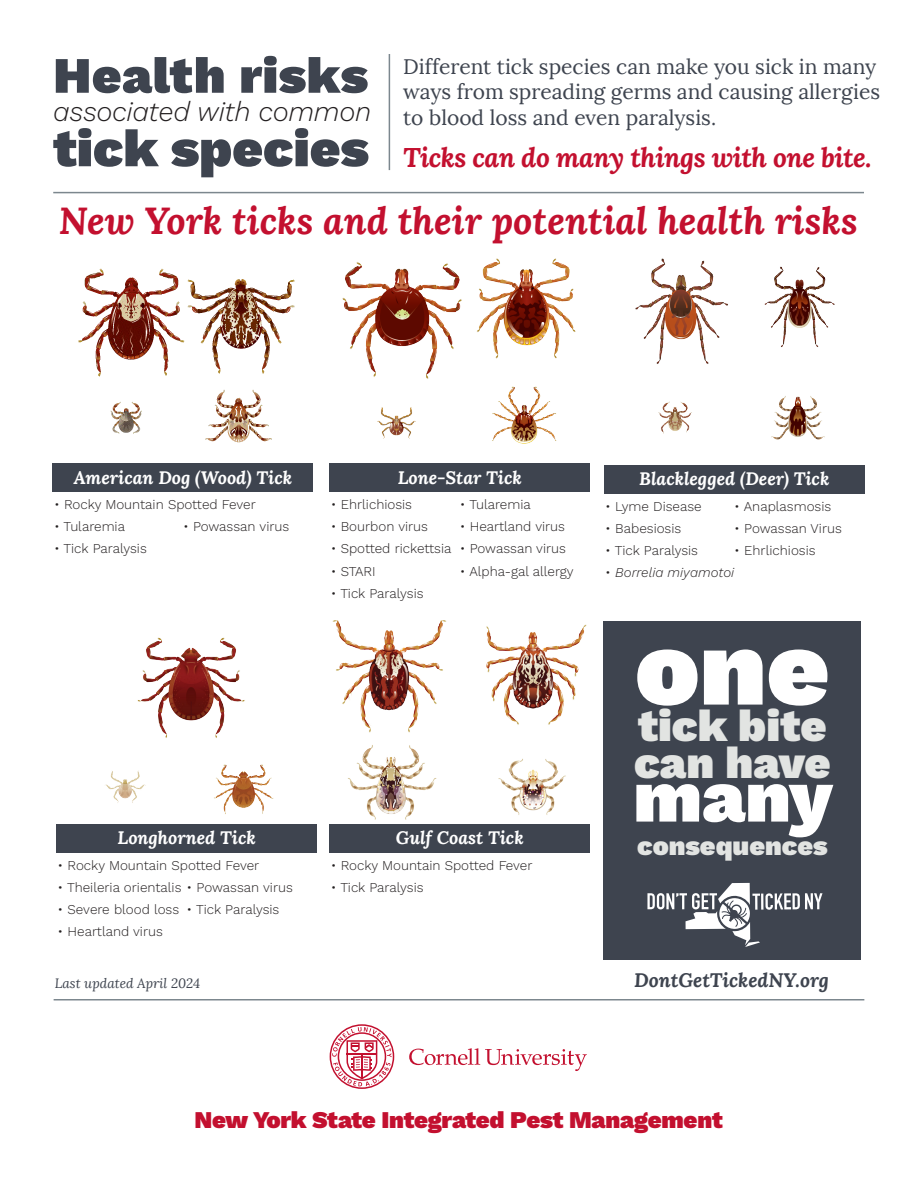
<style>
.page{position:relative;width:918px;height:1188px;background:#fff}
.page>*{position:absolute;margin:0;border:0;box-sizing:border-box;transform-origin:0 0}
.t1{font:900 108px "Work Sans";color:#fff}
.t2{font:900 73.5px "Work Sans";color:#fff}
.t3{font:900 52.8px "Work Sans";color:#3e444f}
.t4{font:900 51px "Work Sans";letter-spacing:.01em;color:#3e444f}
.t5{font:900 45px/37.5px "Work Sans";color:#e2e4e2}
.t6{font:italic 700 37.5px "Lora";color:#c3102f}
.t7{font:italic 300 27.6px "Work Sans";letter-spacing:-.01em;color:#231f20}
.t8{font:italic 700 27px "Lora";letter-spacing:-.02em;color:#c3102f}
.t9{font:900 27px "Work Sans";color:#e2e4e2}
.t10{font:900 24px "Work Sans";letter-spacing:-.01em;color:#c3102f}
.t11{font:21px/25.5px "Lora";color:#3e444f}
.t12{font:italic 700 19.5px "Lora";color:#3e444f}
.t13{font:italic 700 18px "Lora";color:#fff}
.tab_list{font:300 13.5px "Work Sans";color:#231f20}
.t14{font:italic 13.5px "Lora";color:#3e444f}
.tab_list-2{font:italic 300 13.5px "Work Sans";color:#231f20}
.s1{font-style:normal}
</style>
<div class="page">
<div style="left:56px;top:824px;width:261px;height:28px;background:#3e444f"></div>
<div style="left:329px;top:824px;width:261px;height:28px;background:#3e444f"></div>
<div style="left:329px;top:464px;width:261px;height:28px;background:#3e444f"></div>
<div style="left:52px;top:464px;width:262px;height:28px;background:#3e444f"></div>
<hr style="left:53px;top:192px;width:811px;height:1px;background:#7c878e">
<img style="left:78px;top:268px;width:217px;height:175px">
<img style="left:343px;top:259px;width:232px;height:185px">
<img style="left:635px;top:259px;width:200px;height:181px">
<div style="left:604px;top:465px;width:261px;height:28px;background:#3e444f"></div>
<hr style="left:389px;top:54px;width:1px;height:116px;background:#7c878e">
<hr style="left:54px;top:999px;width:810px;height:1px;background:#7c878e">
<img style="left:105px;top:637px;width:169px;height:177px">
<img style="left:333px;top:621px;width:253px;height:199px">
<div style="left:604px;top:621px;width:257px;height:338px;background:#3e444f"></div>
<svg style="left:647px;top:883px;width:176px;height:64px"></svg>
<svg style="left:409px;top:1048px;width:178px;height:23px"></svg>
<svg style="left:330px;top:1024px;width:64px;height:65px"></svg>
<h1 class="t4" style="left:53px;top:46px;width:316px">Health risks</h1>
<h1 class="t7" style="left:53px;top:91px;width:319px">associated with common</h1>
<h1 class="t3" style="left:53px;top:118px;width:317px">tick species</h1>
<p class="t11" style="left:403px;top:54px;width:478px">Different tick species can make you sick in many ways from spreading germs and causing allergies to blood loss and even paralysis.</p>
<p class="t8" style="left:403px;top:139px;width:470px">Ticks can do many things with one bite.</p>
<p class="t6" style="left:59px;top:196px;width:800px">New York ticks and their potential health risks</p>
<h2 class="t13" style="left:74px;top:465px;width:220px">American Dog (Wood) Tick</h2>
<h2 class="tab_list" style="left:54px;top:494px;width:203px">• Rocky Mountain Spotted Fever</h2>
<h2 class="tab_list" style="left:54px;top:516px;width:73px">• Tularemia</h2>
<h2 class="tab_list" style="left:183px;top:516px;width:108px">• Powassan virus</h2>
<h2 class="tab_list" style="left:54px;top:539px;width:94px">• Tick Paralysis</h2>
<h2 class="t13" style="left:117px;top:826px;width:140px">Longhorned Tick</h2>
<h2 class="tab_list" style="left:58px;top:855px;width:203px">• Rocky Mountain Spotted Fever</h2>
<h2 class="tab_list" style="left:58px;top:877px;width:237px">• Theileria orientalis • Powassan virus</h2>
<h2 class="tab_list" style="left:58px;top:899px;width:223px">• Severe blood loss • Tick Paralysis</h2>
<h2 class="tab_list" style="left:58px;top:921px;width:107px">• Heartland virus</h2>
<h2 class="t13" style="left:398px;top:465px;width:126px">Lone-Star Tick</h2>
<p class="tab_list" style="left:331px;top:494px;width:83px">• Ehrlichiosis</p>
<p class="tab_list" style="left:460px;top:494px;width:73px">• Tularemia</p>
<p class="tab_list" style="left:331px;top:516px;width:99px">• Bourbon virus</p>
<p class="tab_list" style="left:460px;top:516px;width:107px">• Heartland virus</p>
<p class="tab_list" style="left:331px;top:539px;width:237px">• Spotted rickettsia • Powassan virus</p>
<p class="tab_list" style="left:331px;top:561px;width:47px">• STARI</p>
<p class="tab_list" style="left:460px;top:561px;width:115px">• Alpha-gal allergy</p>
<p class="tab_list" style="left:331px;top:583px;width:94px">• Tick Paralysis</p>
<h2 class="t13" style="left:396px;top:826px;width:129px">Gulf Coast Tick</h2>
<h2 class="tab_list" style="left:331px;top:855px;width:203px">• Rocky Mountain Spotted Fever</h2>
<h2 class="tab_list" style="left:331px;top:877px;width:94px">• Tick Paralysis</h2>
<h2 class="t13" style="left:639px;top:467px;width:192px">Blacklegged (Deer) Tick</h2>
<p class="tab_list" style="left:605px;top:496px;width:98px">• Lyme Disease</p>
<p class="tab_list" style="left:734px;top:496px;width:99px">• Anaplasmosis</p>
<p class="tab_list" style="left:605px;top:518px;width:78px">• Babesiosis</p>
<p class="tab_list" style="left:734px;top:518px;width:109px">• Powassan Virus</p>
<p class="tab_list" style="left:605px;top:540px;width:94px">• Tick Paralysis</p>
<p class="tab_list" style="left:734px;top:540px;width:83px">• Ehrlichiosis</p>
<p class="tab_list-2" style="left:605px;top:562px;width:130px"><span class="s1">•</span> Borrelia miyamotoi</p>
<h2 class="t1" style="left:635px;top:606px;width:196px">one</h2>
<h2 class="t5" style="left:634px;top:709px;width:198px">tick bite can have</h2>
<h2 class="t2" style="left:634px;top:754px;width:201px">many</h2>
<h2 class="t9" style="left:637px;top:830px;width:192px">consequences</h2>
<p class="t14" style="left:55px;top:975px;width:147px">Last updated April 2024</p>
<p class="t12" style="left:634px;top:967px;width:196px">DontGetTickedNY.org</p>
<h3 class="t10" style="left:195px;top:1106px;width:530px">New York State Integrated Pest Management</h3>
</div>
